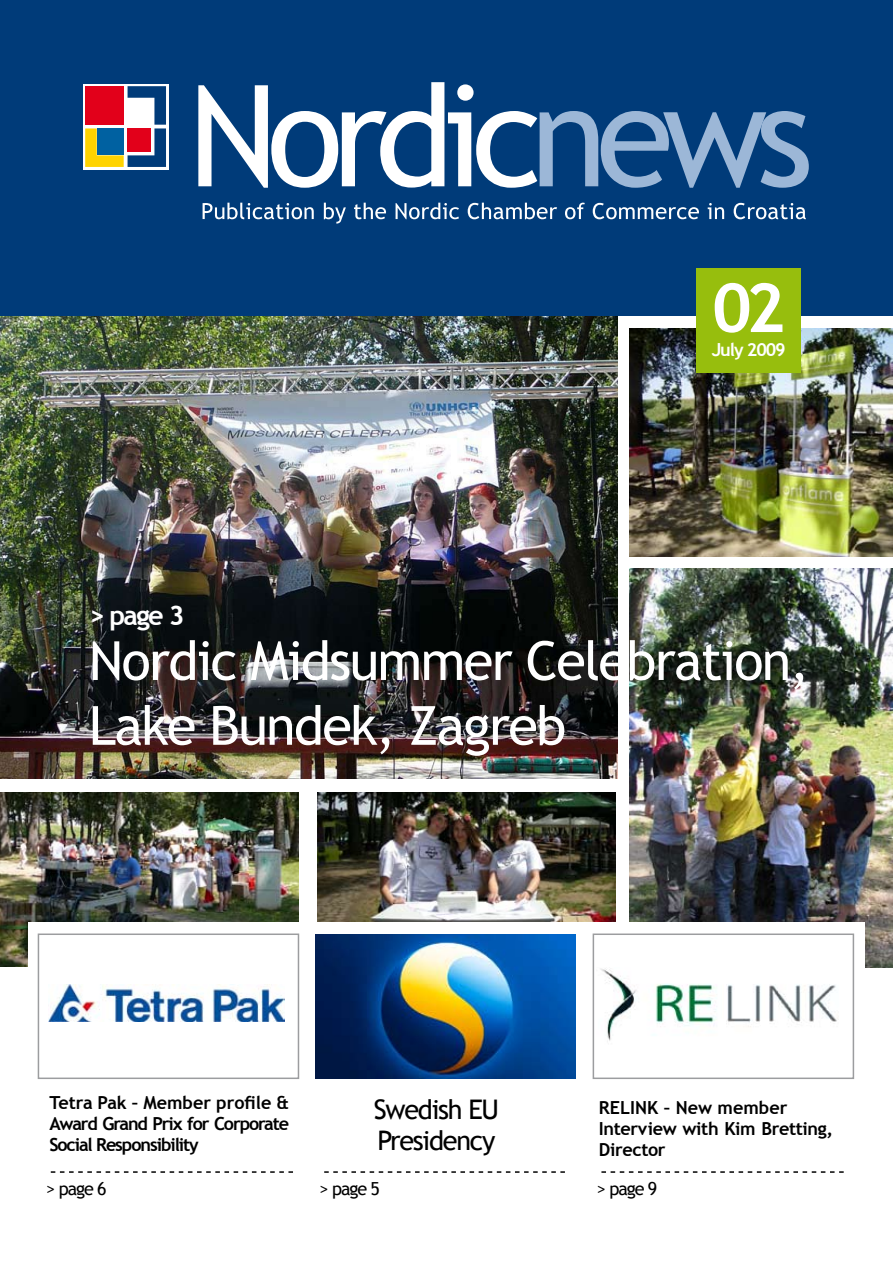
<style>
.page{position:relative;width:893px;height:1263px;background:#fff}
.page>*{position:absolute;margin:0;border:0;box-sizing:border-box;transform-origin:0 0}
.t1{font:700 67.5px "Trebuchet MS";color:#fff}
.t2{font:54px/64.8px "Trebuchet MS";letter-spacing:-.03em;color:#fff}
.t3{font:27px/31.5px "Trebuchet MS";letter-spacing:-.045em;color:#000}
.t4{font:700 27px "Trebuchet MS";color:#fff}
.t5{font:700 18px/21px "Trebuchet MS";letter-spacing:-.02em;color:#000;text-align:justify}
.t6{font:18px "Trebuchet MS";letter-spacing:-.06em;color:#000}
.t7{font:700 18px "Trebuchet MS";letter-spacing:-.06em;color:#fff}
</style>
<div class="page">
<img style="left:317px;top:792px;width:298px;height:130px">
<img style="left:0;top:792px;width:299px;height:174px">
<img style="left:630px;top:328px;width:263px;height:228px">
<img style="left:0;top:316px;width:618px;height:462px">
<img style="left:629px;top:569px;width:264px;height:398px">
<div style="left:0;top:0;width:893px;height:316px;background:#003b79"></div>
<div style="left:83px;top:84px;width:86px;height:85px;background:#fff"></div>
<svg style="left:85px;top:86px;width:81px;height:81px"></svg>
<svg style="left:203px;top:203px;width:111px;height:16px"></svg>
<svg style="left:324px;top:203px;width:22px;height:21px"></svg>
<svg style="left:354px;top:203px;width:32px;height:16px"></svg>
<svg style="left:396px;top:203px;width:63px;height:16px"></svg>
<svg style="left:468px;top:203px;width:89px;height:16px"></svg>
<svg style="left:565px;top:203px;width:20px;height:16px"></svg>
<svg style="left:593px;top:203px;width:106px;height:16px"></svg>
<svg style="left:708px;top:203px;width:16px;height:16px"></svg>
<svg style="left:734px;top:203px;width:72px;height:16px"></svg>
<svg style="left:198px;top:82px;width:611px;height:106px"></svg>
<div style="left:696px;top:268px;width:105px;height:105px;background:#97be0d"></div>
<div style="left:28px;top:922px;width:836px;height:169px;background:#fff"></div>
<img style="left:48px;top:984px;width:237px;height:38px">
<div style="left:38px;top:933px;width:261px;height:146px;border:2px solid #9c9d9f"></div>
<img style="left:316px;top:934px;width:260px;height:144px">
<img style="left:600px;top:968px;width:239px;height:73px">
<div style="left:593px;top:933px;width:261px;height:146px;border:2px solid #9c9d9f"></div>
<svg style="left:51px;top:1171px;width:242px;height:2px"></svg>
<svg style="left:324px;top:1171px;width:241px;height:2px"></svg>
<svg style="left:601px;top:1171px;width:243px;height:2px"></svg>
<h1 class="t1" style="left:712px;top:266px;width:75px">02</h1>
<p class="t7" style="left:712px;top:339px;width:76px">July 2009</p>
<h3 class="t4" style="left:89px;top:598px;width:97px">&gt; page 3</h3>
<h2 class="t2" style="left:89px;top:629px;width:722px">Nordic Midsummer Celebration,<br>Lake Bundek, Zagreb</h2>
<p class="t5" style="left:49px;top:1092px;width:241px">Tetra Pak – Member profile &amp; Award Grand Prix for Corporate Social Responsibility</p>
<p class="t6" style="left:46px;top:1178px;width:62px">&gt; page 6</p>
<h3 class="t3" style="left:374px;top:1093px;width:127px">Swedish EU<br>Presidency</h3>
<p class="t6" style="left:320px;top:1178px;width:62px">&gt; page 5</p>
<p class="t5" style="left:599px;top:1097px;width:236px;text-align:left">RELINK – New member<br>Interview with Kim Bretting,<br>Director</p>
<p class="t6" style="left:597px;top:1178px;width:62px">&gt; page 9</p>
</div>
